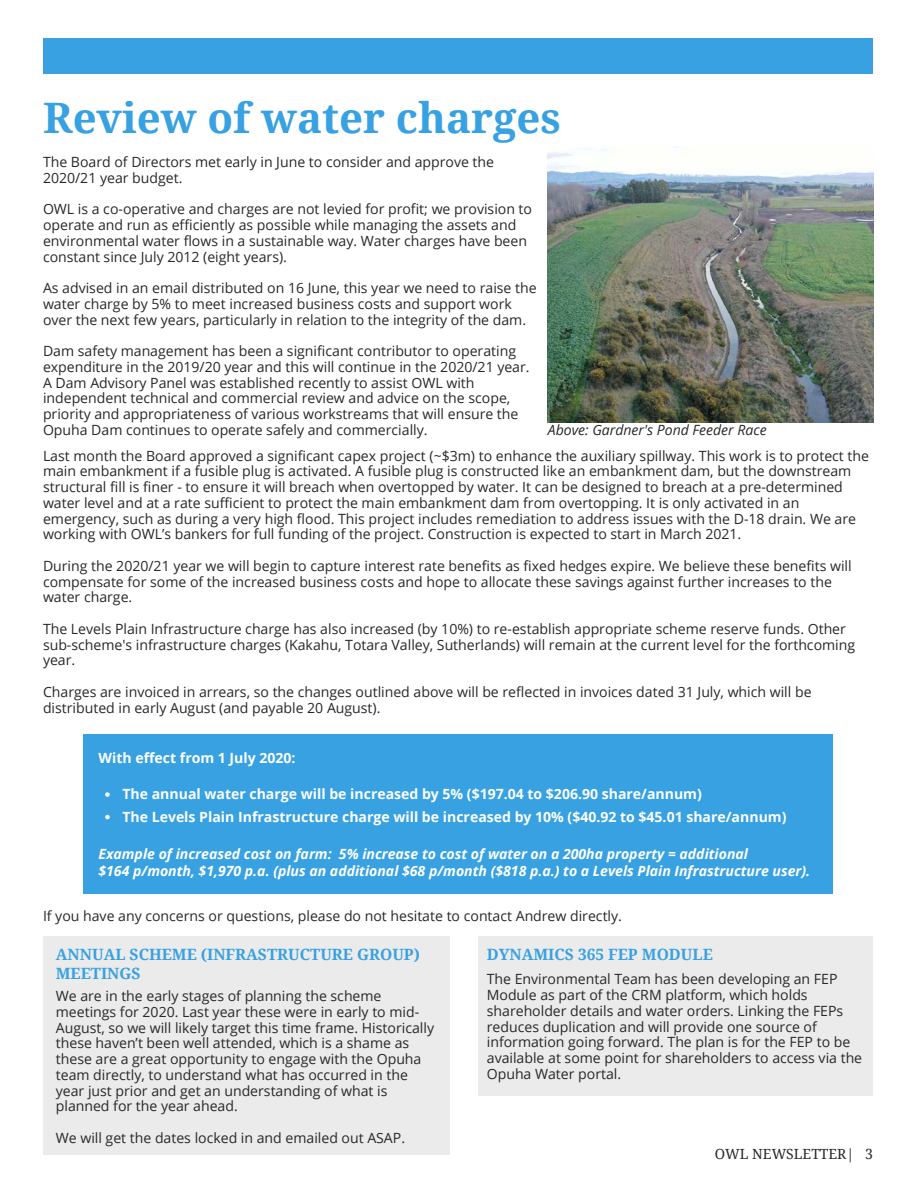
<style>
.page{position:relative;width:918px;height:1188px;background:#fff}
.page>*{position:absolute;margin:0;border:0;box-sizing:border-box;transform-origin:0 0}
.t1{font:700 42px "Droid Serif";color:#37a1e2}
.t2{font:700 15.6px/19.2px "Droid Serif";color:#37a1e2}
.t3{font:14.1px/15.8px "Open Sans";color:#282828}
.t4{font:700 14.1px/22.5px "Open Sans";color:#fff}
.t5{font:italic 700 14.1px/16.8px "Open Sans";color:#fff}
.t6{font:italic 14.1px "Open Sans";color:#282828}
.t7{font:13.95px "Droid Serif";color:#282828}
</style>
<div class="page">
<div style="left:43px;top:38px;width:830px;height:36px;background:#37a1e2"></div>
<img style="left:548px;top:147px;width:325px;height:275px">
<div style="left:83px;top:734px;width:749px;height:160px;background:#37a1e2"></div>
<svg style="left:105px;top:792px;width:5px;height:5px"></svg>
<svg style="left:105px;top:815px;width:5px;height:4px"></svg>
<div style="left:478px;top:936px;width:394px;height:160px;background:#ebebeb"></div>
<div style="left:43px;top:936px;width:407px;height:219px;background:#ebebeb"></div>
<h1 class="t1" style="left:43px;top:94px;width:520px">Review of water charges</h1>
<p class="t3" style="left:43px;top:154px;width:453px">The Board of Directors met early in June to consider and approve the<br>2020/21 year budget.</p>
<p class="t3" style="left:43px;top:201px;width:491px">OWL is a co-operative and charges are not levied for profit; we provision to operate and run as efficiently as possible while managing the assets and environmental water flows in a sustainable way. Water charges have been constant since July 2012 (eight years).</p>
<p class="t3" style="left:43px;top:280px;width:495px">As advised in an email distributed on 16 June, this year we need to raise the water charge by 5% to meet increased business costs and support work over the next few years, particularly in relation to the integrity of the dam.</p>
<p class="t3" style="left:43px;top:343px;width:488px">Dam safety management has been a significant contributor to operating expenditure in the 2019/20 year and this will continue in the 2020/21 year.<br>A Dam Advisory Panel was established recently to assist OWL with independent technical and commercial review and advice on the scope, priority and appropriateness of various workstreams that will ensure the Opuha Dam continues to operate safely and commercially.</p>
<p class="t6" style="left:548px;top:420px;width:220px">Above: Gardner's Pond Feeder Race</p>
<p class="t3" style="left:43px;top:447px;width:828px">Last month the Board approved a significant capex project (~$3m) to enhance the auxiliary spillway. This work is to protect the main embankment if a fusible plug is activated. A fusible plug is constructed like an embankment dam, but the downstream structural fill is finer - to ensure it will breach when overtopped by water. It can be designed to breach at a pre-determined water level and at a rate sufficient to protect the main embankment dam from overtopping. It is only activated in an emergency, such as during a very high flood. This project includes remediation to address issues with the D-18 drain. We are working with OWL’s bankers for full funding of the project. Construction is expected to start in March 2021.</p>
<p class="t3" style="left:43px;top:558px;width:810px">During the 2020/21 year we will begin to capture interest rate benefits as fixed hedges expire. We believe these benefits will compensate for some of the increased business costs and hope to allocate these savings against further increases to the water charge.</p>
<p class="t3" style="left:43px;top:621px;width:814px">The Levels Plain Infrastructure charge has also increased (by 10%) to re-establish appropriate scheme reserve funds. Other sub-scheme's infrastructure charges (Kakahu, Totara Valley, Sutherlands) will remain at the current level for the forthcoming year.</p>
<p class="t3" style="left:43px;top:684px;width:770px">Charges are invoiced in arrears, so the changes outlined above will be reflected in invoices dated 31 July, which will be distributed in early August (and payable 20 August).</p>
<p class="t4" style="left:98px;top:746px;width:199px">With effect from 1 July 2020:</p>
<p class="t4" style="left:122px;top:782px;width:666px">The annual water charge will be increased by 5% ($197.04 to $206.90 share/annum)<br>The Levels Plain Infrastructure charge will be increased by 10% ($40.92 to $45.01 share/annum)</p>
<p class="t5" style="left:98px;top:845px;width:713px">Example of increased cost on farm: 5% increase to cost of water on a 200ha property = additional<br>$164 p/month, $1,970 p.a. (plus an additional $68 p/month ($818 p.a.) to a Levels Plain Infrastructure user).</p>
<p class="t3" style="left:43px;top:907px;width:581px">If you have any concerns or questions, please do not hesitate to contact Andrew directly.</p>
<p class="t2" style="left:56px;top:945px;width:366px">ANNUAL SCHEME (INFRASTRUCTURE GROUP)<br>MEETINGS</p>
<p class="t3" style="left:56px;top:988px;width:380px">We are in the early stages of planning the scheme meetings for 2020. Last year these were in early to mid-August, so we will likely target this time frame. Historically these haven’t been well attended, which is a shame as these are a great opportunity to engage with the Opuha team directly, to understand what has occurred in the year just prior and get an understanding of what is planned for the year ahead.</p>
<p class="t3" style="left:56px;top:1129px;width:351px">We will get the dates locked in and emailed out ASAP.</p>
<p class="t2" style="left:487px;top:945px;width:228px">DYNAMICS 365 FEP MODULE</p>
<p class="t3" style="left:487px;top:971px;width:377px">The Environmental Team has been developing an FEP Module as part of the CRM platform, which holds shareholder details and water orders. Linking the FEPs reduces duplication and will provide one source of information going forward. The plan is for the FEP to be available at some point for shareholders to access via the Opuha Water portal.</p>
<p class="t7" style="left:715px;top:1147px;width:159px">OWL NEWSLETTER| 3</p>
</div>
